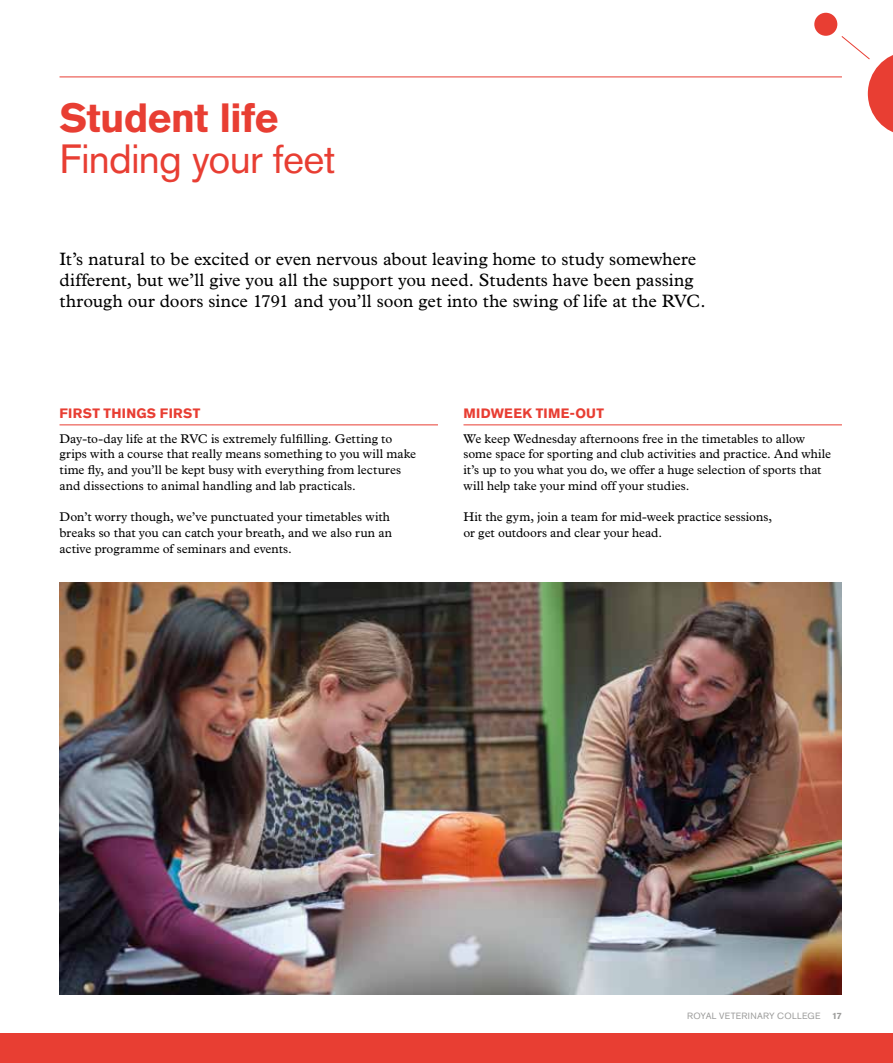
<style>
.page{position:relative;width:893px;height:1063px;background:#fff}
.page>*{position:absolute;margin:0;border:0;box-sizing:border-box;transform-origin:0 0}
.t1{font:40.5px "Akzidenz Grotesk Std";letter-spacing:-.02em;color:#e83e33}
.t2{font:700 40.5px "Akzidenz Grotesk Std";letter-spacing:-.02em;color:#e83e33}
.t3{font:18px/21px "Plantin";color:#000}
.t4{font:700 13.5px "Akzidenz Grotesk Std";letter-spacing:.02em;color:#e83e33}
.t5{font:12.75px/15.8px "Plantin";letter-spacing:.005em;color:#000}
.t6{font:9px "Akzidenz Grotesk Std";letter-spacing:.03em;color:#9d9d9c}
.t7{font:700 9px "Akzidenz Grotesk Std";color:#9d9d9c}
</style>
<div class="page">
<div style="left:814px;top:13px;width:23px;height:23px;background:#e83e33;border-radius:50%"></div>
<svg style="left:841px;top:36px;width:52px;height:97px"></svg>
<div style="left:0;top:1033px;width:893px;height:30px;background:#e83e33"></div>
<hr style="left:60px;top:77px;width:782px;height:1px;background:#e83e33">
<hr style="left:60px;top:425px;width:378px;height:1px;background:#e83e33">
<hr style="left:463px;top:425px;width:379px;height:1px;background:#e83e33">
<img style="left:60px;top:583px;width:782px;height:412px">
<h1 class="t2" style="left:60px;top:95px;width:220px">Student life</h1>
<h1 class="t1" style="left:60px;top:135px;width:278px">Finding your feet</h1>
<p class="t3" style="left:60px;top:248px;width:648px">It’s natural to be excited or even nervous about leaving home to study somewhere different, but we’ll give you all the support you need. Students have been passing through our doors since 1791 and you’ll soon get into the swing of life at the RVC.</p>
<p class="t4" style="left:60px;top:406px;width:142px">FIRST THINGS FIRST</p>
<p class="t5" style="left:60px;top:430px;width:358px">Day-to-day life at the RVC is extremely fulfilling. Getting to grips with a course that really means something to you will make time fly, and you’ll be kept busy with everything from lectures and dissections to animal handling and lab practicals.</p>
<p class="t5" style="left:60px;top:509px;width:334px">Don’t worry though, we’ve punctuated your timetables with breaks so that you can catch your breath, and we also run an active programme of seminars and events.</p>
<p class="t4" style="left:463px;top:406px;width:142px">MIDWEEK TIME-OUT</p>
<p class="t5" style="left:463px;top:430px;width:369px">We keep Wednesday afternoons free in the timetables to allow some space for sporting and club activities and practice. And while it’s up to you what you do, we offer a huge selection of sports that will help take your mind off your studies.</p>
<p class="t5" style="left:463px;top:509px;width:310px">Hit the gym, join a team for mid-week practice sessions, or get outdoors and clear your head.</p>
<p class="t6" style="left:687px;top:1010px;width:135px">ROYAL VETERINARY COLLEGE</p>
<p class="t7" style="left:832px;top:1010px;width:11px">17</p>
</div>
